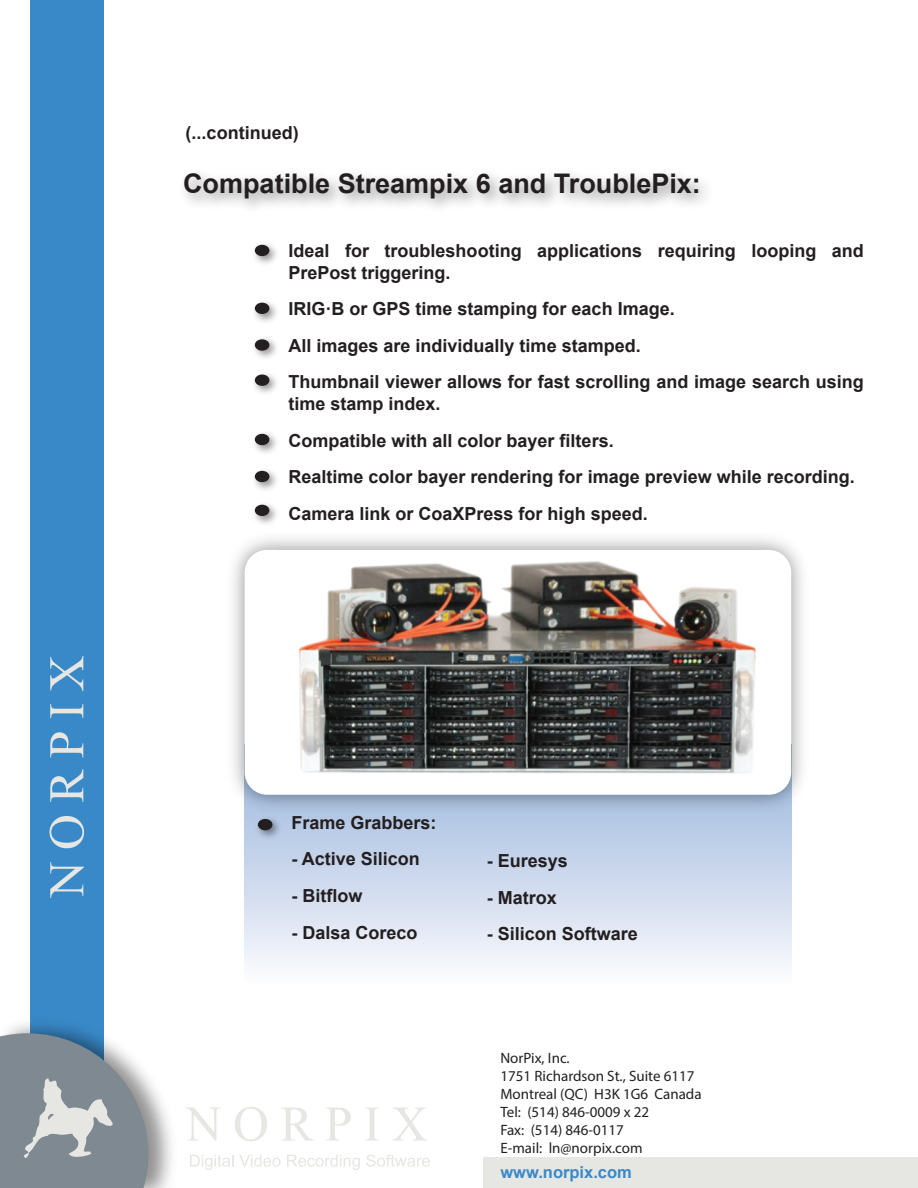
<style>
.page{position:relative;width:918px;height:1188px;background:#fff}
.page>*{position:absolute;margin:0;border:0;box-sizing:border-box;transform-origin:0 0}
.t1{font:700 27px "Arial";color:#231f20}
.t2{font:700 18px/36.6px "Arial";color:#231f20}
.t3{font:700 16.5px "Arial";color:#3989c8}
.t4{font:15px/18px "Myriad Pro";color:#231f20}
</style>
<div class="page">
<svg style="left:245px;top:820px;width:546px;height:146px;background:#d3deef"></svg>
<div style="left:30px;top:0;width:74px;height:1188px;background:#3989c8"></div>
<svg style="left:0;top:1033px;width:148px;height:155px;background:#929ba2"></svg>
<svg style="left:185px;top:1108px;width:36px;height:33px"></svg>
<svg style="left:235px;top:1107px;width:32px;height:34px"></svg>
<svg style="left:281px;top:1108px;width:33px;height:33px"></svg>
<svg style="left:326px;top:1108px;width:25px;height:33px"></svg>
<svg style="left:365px;top:1108px;width:14px;height:33px"></svg>
<svg style="left:392px;top:1108px;width:35px;height:33px"></svg>
<svg style="left:190px;top:1155px;width:43px;height:15px"></svg>
<svg style="left:239px;top:1155px;width:41px;height:12px"></svg>
<svg style="left:287px;top:1155px;width:73px;height:15px"></svg>
<svg style="left:366px;top:1155px;width:64px;height:12px"></svg>
<div style="left:483px;top:1158px;width:435px;height:30px;background:#e6e6e2"></div>
<img style="left:254px;top:302px;width:23px;height:20px">
<div style="left:255px;top:303px;width:14px;height:11px;background:#231f20;border-radius:50%"></div>
<img style="left:254px;top:244px;width:23px;height:20px">
<div style="left:255px;top:245px;width:14px;height:11px;background:#231f20;border-radius:50%"></div>
<img style="left:254px;top:374px;width:23px;height:19px">
<div style="left:255px;top:375px;width:14px;height:11px;background:#231f20;border-radius:50%"></div>
<img style="left:254px;top:433px;width:23px;height:20px">
<div style="left:255px;top:434px;width:14px;height:11px;background:#231f20;border-radius:50%"></div>
<img style="left:254px;top:470px;width:23px;height:20px">
<div style="left:255px;top:471px;width:14px;height:11px;background:#231f20;border-radius:50%"></div>
<img style="left:254px;top:504px;width:23px;height:22px">
<div style="left:255px;top:505px;width:14px;height:11px;background:#231f20;border-radius:50%"></div>
<img style="left:251px;top:812px;width:34px;height:31px">
<div style="left:258px;top:819px;width:14px;height:11px;background:#231f20;border-radius:50%"></div>
<img style="left:254px;top:338px;width:23px;height:20px">
<div style="left:255px;top:339px;width:14px;height:12px;background:#231f20;border-radius:50%"></div>
<img style="left:229px;top:534px;width:578px;height:261px">
<svg style="left:50px;top:862px;width:34px;height:36px"></svg>
<svg style="left:50px;top:816px;width:34px;height:32px"></svg>
<svg style="left:50px;top:769px;width:33px;height:33px"></svg>
<svg style="left:50px;top:732px;width:33px;height:25px"></svg>
<svg style="left:50px;top:704px;width:33px;height:14px"></svg>
<svg style="left:50px;top:656px;width:33px;height:35px"></svg>
<p class="t2" style="left:186px;top:115px;width:115px">(...continued)</p>
<h1 class="t1" style="left:183px;top:166px;width:519px">Compatible Streampix 6 and TroublePix:</h1>
<p class="t2" style="left:288px;top:241px;width:577px;line-height:21.6px">Ideal for troubleshooting applications requiring looping and<br>PrePost triggering.</p>
<p class="t2" style="left:288px;top:291px;width:577px">IRIG·B or GPS time stamping for each Image.<br>All images are individually time stamped.<br>Thumbnail viewer allows for fast scrolling and image search using</p>
<p class="t2" style="left:288px;top:386px;width:568px">time stamp index.<br>Compatible with all color bayer filters.<br>Realtime color bayer rendering for image preview while recording.<br>Camera link or CoaXPress for high speed.</p>
<p class="t2" style="left:291px;top:805px;width:147px">Frame Grabbers:</p>
<p class="t2" style="left:291px;top:841px;width:130px">- Active Silicon</p>
<p class="t2" style="left:291px;top:878px;width:72px">- Bitflow</p>
<p class="t2" style="left:291px;top:915px;width:128px">- Dalsa Coreco</p>
<p class="t2" style="left:487px;top:843px;width:83px">- Euresys</p>
<p class="t2" style="left:487px;top:880px;width:72px">- Matrox</p>
<p class="t2" style="left:487px;top:916px;width:153px">- Silicon Software</p>
<p class="t4" style="left:500px;top:1048px;width:203px">NorPix, Inc.<br>1751 Richardson St., Suite 6117<br>Montreal (QC) H3K 1G6 Canada<br>Tel: (514) 846-0009 x 22<br>Fax: (514) 846-0117<br>E-mail: ln@norpix.com</p>
<p class="t3" style="left:500px;top:1161px;width:133px">www.norpix.com</p>
</div>
